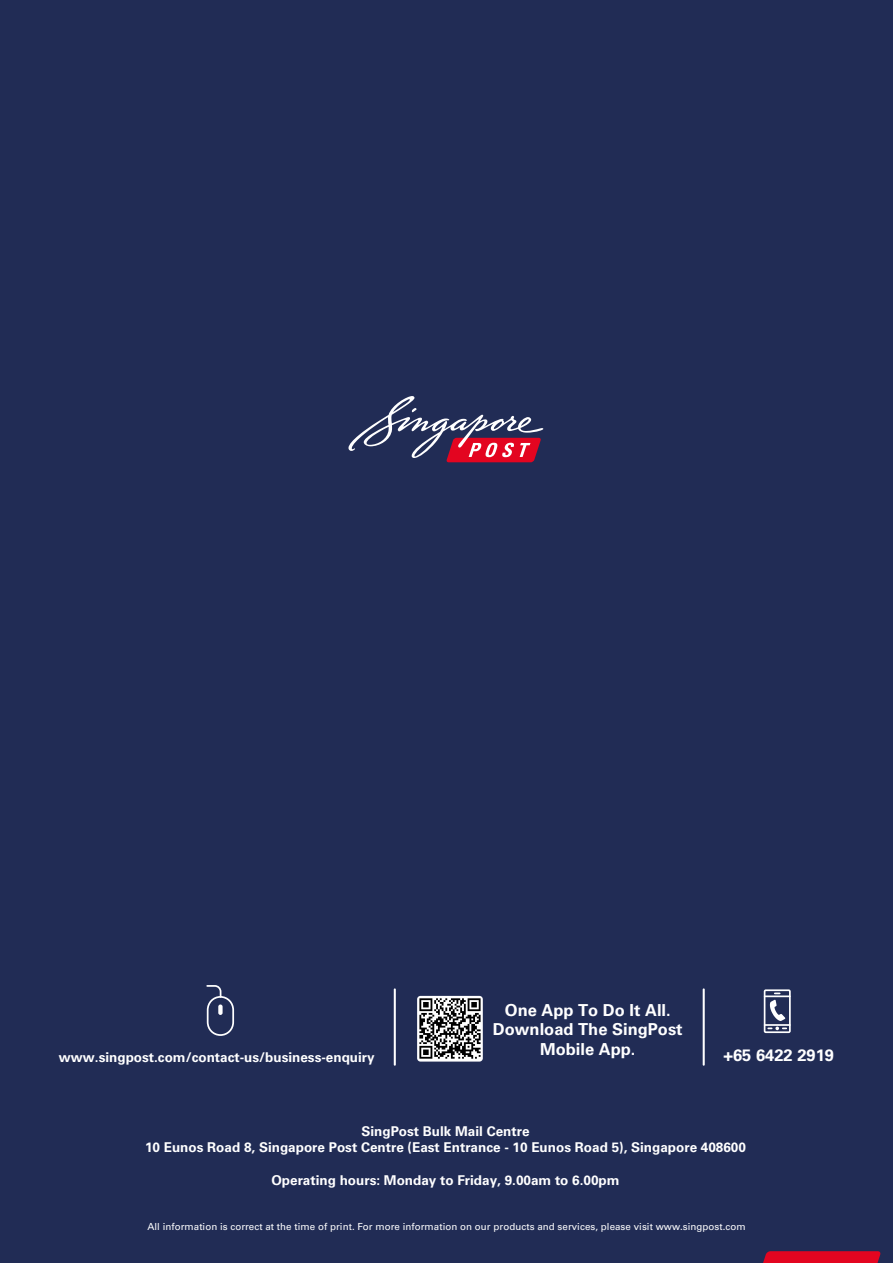
<style>
.page{position:relative;width:893px;height:1263px;background:#212c55}
.page>*{position:absolute;margin:0;border:0;box-sizing:border-box;transform-origin:0 0}
.t1{font:700 16.5px/19.8px "Univers LT Std";color:#fff;text-align:center}
.t2{font:700 13.5px/16.2px "Univers LT Std";color:#fff;text-align:center}
.t3{font:9.75px "Univers LT Std";letter-spacing:.005em;color:#fff}
</style>
<div class="page">
<svg style="left:763px;top:1251px;width:118px;height:12px"></svg>
<svg style="left:348px;top:396px;width:195px;height:66px"></svg>
<hr style="left:703px;top:988px;width:2px;height:78px;background:#fff">
<hr style="left:394px;top:988px;width:2px;height:78px;background:#fff">
<div style="left:764px;top:989px;width:27px;height:44px;border:2px solid #fff"></div>
<hr style="left:765px;top:995px;width:25px;height:2px;background:#fff">
<hr style="left:765px;top:1024px;width:25px;height:2px;background:#fff">
<svg style="left:768px;top:1000px;width:18px;height:30px"></svg>
<svg style="left:206px;top:985px;width:29px;height:51px"></svg>
<img style="left:417px;top:996px;width:66px;height:65px">
<p class="t1" style="left:493px;top:1000px;width:191px">One App To Do It All.<br>Download The SingPost<br>Mobile App.</p>
<p class="t2" style="left:59px;top:1049px;width:317px">www.singpost.com/contact-us/business-enquiry</p>
<p class="t1" style="left:723px;top:1045px;width:112px">+65 6422 2919</p>
<p class="t2" style="left:145px;top:1123px;width:602px">SingPost Bulk Mail Centre<br>10 Eunos Road 8, Singapore Post Centre (East Entrance - 10 Eunos Road 5), Singapore 408600</p>
<p class="t2" style="left:271px;top:1172px;width:350px">Operating hours: Monday to Friday, 9.00am to 6.00pm</p>
<p class="t3" style="left:147px;top:1221px;width:600px">All information is correct at the time of print. For more information on our products and services, please visit www.singpost.com</p>
</div>
